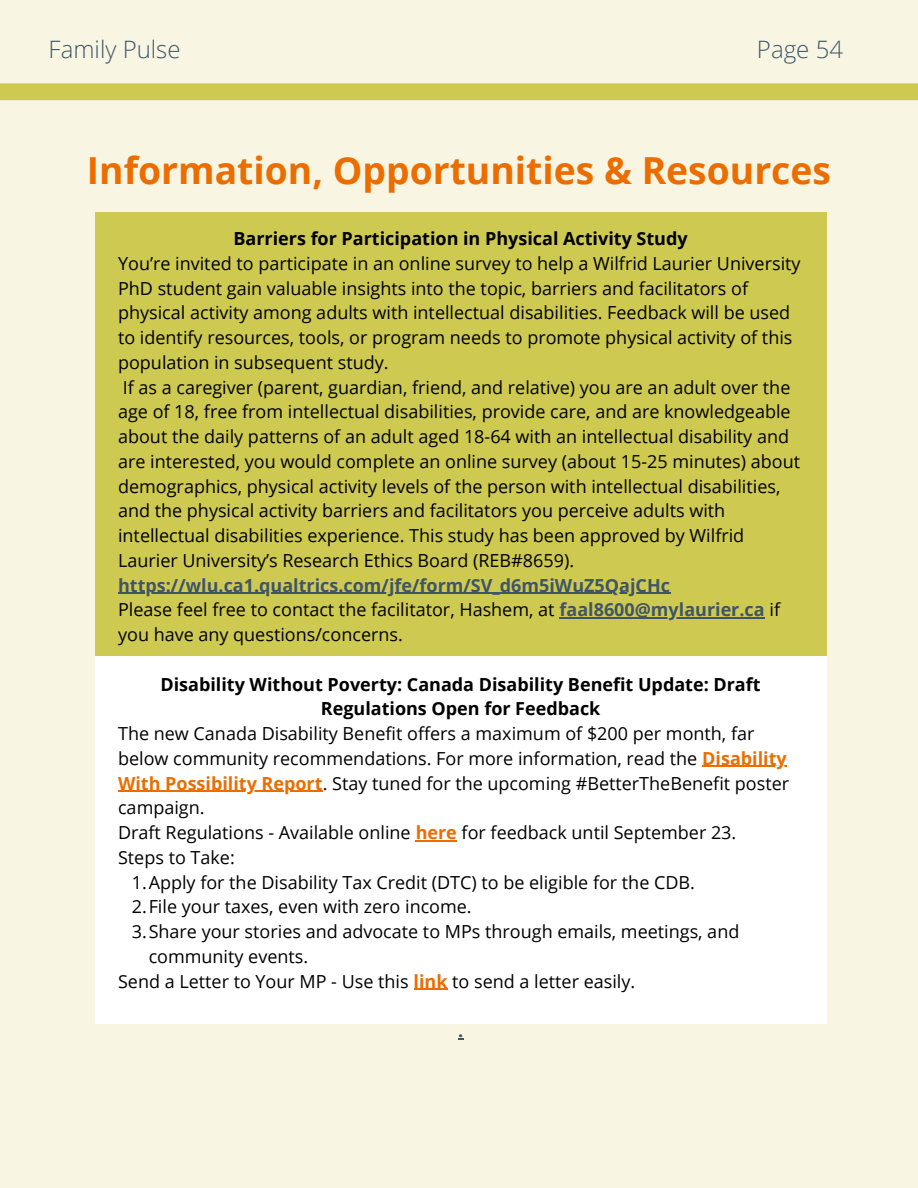
<style>
.page{position:relative;width:918px;height:1188px;background:#f8f6e3}
.page>*{position:absolute;margin:0;border:0;box-sizing:border-box;transform-origin:0 0}
.t1{font:700 37.2px "Open Sans";color:#eb6d00}
.t2{font:300 24px "Open Sans";color:#3f5568}
.t3{font:18px/24.8px "Open Sans";color:#000}
.t4{font:700 18px/24.8px "Open Sans";color:#3f5568}
.t5{font:700 18px "Open Sans";color:#000}
.s1{font-weight:400;color:#000}
.s2{font-weight:700}
.s3{font-weight:700;color:#eb6d00}
</style>
<div class="page">
<div style="left:0;top:83px;width:918px;height:17px;background:#cec951"></div>
<div style="left:95px;top:656px;width:731px;height:368px;background:#fff"></div>
<div style="left:95px;top:212px;width:731px;height:444px;background:#cec951"></div>
<hr style="left:118px;top:593px;width:552px;height:1px;background:#3f5568">
<hr style="left:560px;top:617px;width:205px;height:2px;background:#3f5568">
<hr style="left:702px;top:766px;width:85px;height:1px;background:#eb6d00">
<hr style="left:118px;top:791px;width:205px;height:1px;background:#eb6d00">
<hr style="left:416px;top:840px;width:41px;height:1px;background:#eb6d00">
<hr style="left:414px;top:989px;width:34px;height:1px;background:#eb6d00">
<h2 class="t2" style="left:49px;top:33px;width:133px">Family Pulse</h2>
<h2 class="t2" style="left:757px;top:33px;width:88px">Page 54</h2>
<h1 class="t1" style="left:87px;top:145px;width:746px">Information, Opportunities &amp; Resources</h1>
<p class="t5" style="left:233px;top:226px;width:456px">Barriers for Participation in Physical Activity Study</p>
<p class="t3" style="left:118px;top:250px;width:684px">You’re invited to participate in an online survey to help a Wilfrid Laurier University PhD student gain valuable insights into the topic, barriers and facilitators of physical activity among adults with intellectual disabilities. Feedback will be used to identify resources, tools, or program needs to promote physical activity of this population in subsequent study.</p>
<p class="t3" style="left:118px;top:374px;width:684px">If as a caregiver (parent, guardian, friend, and relative) you are an adult over the age of 18, free from intellectual disabilities, provide care, and are knowledgeable about the daily patterns of an adult aged 18-64 with an intellectual disability and are interested, you would complete an online survey (about 15-25 minutes) about demographics, physical activity levels of the person with intellectual disabilities, and the physical activity barriers and facilitators you perceive adults with intellectual disabilities experience. This study has been approved by Wilfrid Laurier University’s Research Ethics Board (REB#8659).</p>
<p class="t4" style="left:118px;top:572px;width:664px">https://wlu.ca1.qualtrics.com/jfe/form/SV_d6m5iWuZ5QajCHc<br><span class="s1">Please feel free to contact the facilitator, Hashem, at</span> faal8600@mylaurier.ca <span class="s1">if</span></p>
<p class="t3" style="left:118px;top:622px;width:286px">you have any questions/concerns.</p>
<p class="t5" style="left:160px;top:671px;width:602px">Disability Without Poverty: Canada Disability Benefit Update: Draft</p>
<p class="t3" style="left:118px;top:696px;width:638px;text-indent:203px"><span class="s2">Regulations Open for Feedback<br></span>The new Canada Disability Benefit offers a maximum of $200 per month, far</p>
<p class="t3" style="left:118px;top:745px;width:670px">below community recommendations. For more information, read the <span class="s3">Disability</span></p>
<p class="t3" style="left:118px;top:770px;width:673px"><span class="s3">With Possibility Report</span>. Stay tuned for the upcoming #BetterTheBenefit poster campaign.<br>Draft Regulations - Available online <span class="s3">here</span> for feedback until September 23.</p>
<p class="t3" style="left:118px;top:844px;width:118px">Steps to Take:</p>
<p class="t3" style="left:132px;top:869px;width:565px">1.Apply for the Disability Tax Credit (DTC) to be eligible for the CDB.</p>
<p class="t3" style="left:132px;top:894px;width:341px">2.File your taxes, even with zero income.</p>
<h3 class="t3" style="left:132px;top:919px;width:609px">3.Share your stories and advocate to MPs through emails, meetings, and</h3>
<h3 class="t3" style="left:149px;top:943px;width:161px">community events.</h3>
<p class="t3" style="left:118px;top:968px;width:519px">Send a Letter to Your MP - Use this <span class="s3">link</span> to send a letter easily.</p>
<p class="t4" style="left:458px;top:1018px;width:7px">.</p>
</div>
